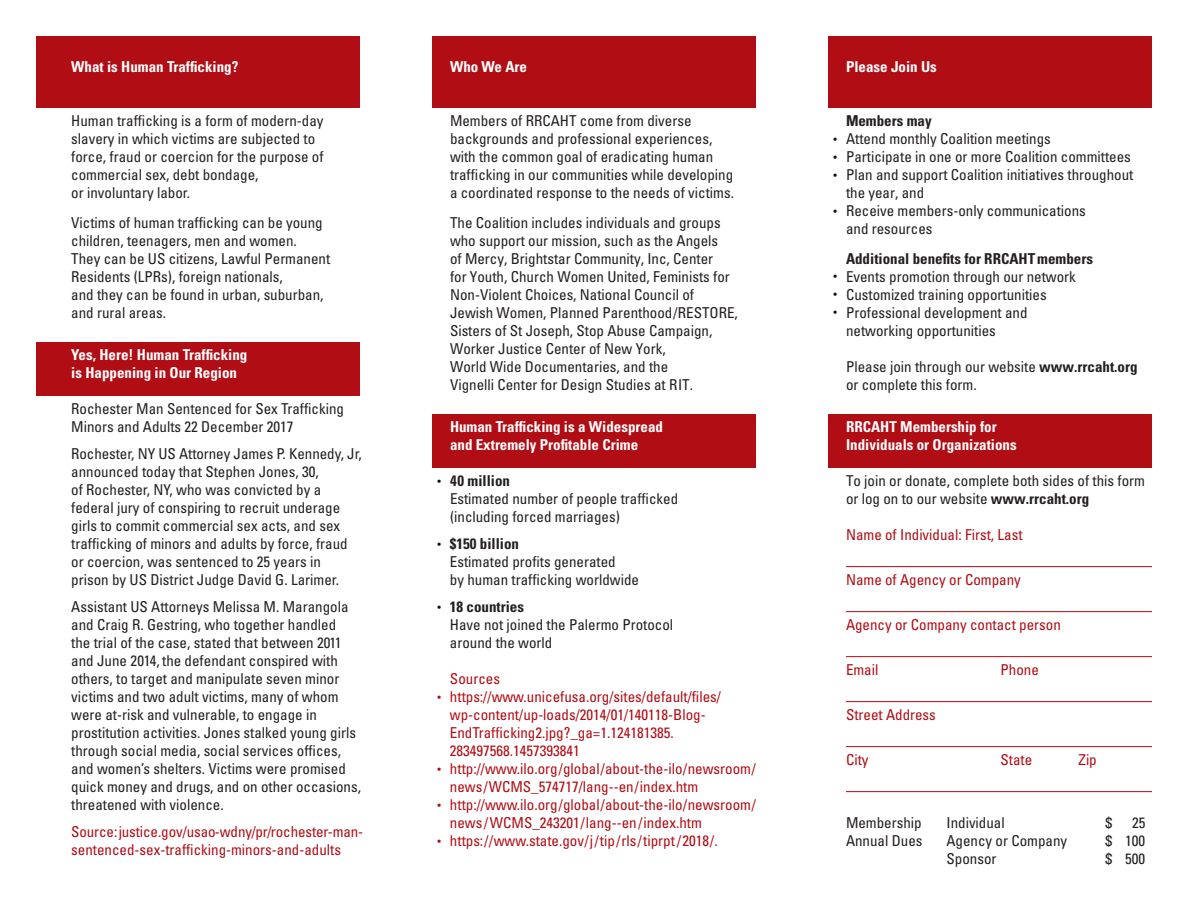
<style>
.page{position:relative;width:1188px;height:918px;background:#fff}
.page>*{position:absolute;margin:0;border:0;box-sizing:border-box;transform-origin:0 0}
.t1{font:condensed 15px/18px "Univers LT Std";color:#231f20}
.t2{font:condensed 15px/18px "Univers LT Std";color:#b00d15}
.t3{font:700 condensed 15px "Univers LT Std";color:#fff}
.t4{font:700 condensed 15px "Univers LT Std";color:#231f20}
.s1{font-size:10.5px;color:#0f1110}
.s2{font-weight:700}
.s3{font-size:10.5px}
</style>
<div class="page">
<div style="left:36px;top:36px;width:324px;height:72px;background:#b00d15"></div>
<div style="left:432px;top:36px;width:324px;height:72px;background:#b00d15"></div>
<div style="left:828px;top:36px;width:324px;height:72px;background:#b00d15"></div>
<div style="left:36px;top:342px;width:324px;height:54px;background:#b00d15"></div>
<div style="left:432px;top:414px;width:324px;height:54px;background:#b00d15"></div>
<div style="left:828px;top:414px;width:324px;height:54px;background:#b00d15"></div>
<hr style="left:846px;top:566px;width:306px;height:1px;background:#b00d15">
<hr style="left:846px;top:611px;width:306px;height:1px;background:#b00d15">
<hr style="left:846px;top:656px;width:306px;height:1px;background:#b00d15">
<hr style="left:846px;top:701px;width:306px;height:1px;background:#b00d15">
<hr style="left:846px;top:746px;width:306px;height:1px;background:#b00d15">
<hr style="left:846px;top:791px;width:306px;height:1px;background:#b00d15">
<p class="t3" style="left:71px;top:57px;width:169px">What is Human Trafficking?</p>
<p class="t1" style="left:71px;top:111px;width:254px">Human trafficking is a form of modern-day slavery in which victims are subjected to force, fraud or coercion for the purpose of commercial sex, debt bondage,<br>or involuntary labor.</p>
<p class="t1" style="left:71px;top:213px;width:261px">Victims of human trafficking can be young children, teenagers, men and women.<br>They can be US citizens, Lawful Permanent Residents (LPRs), foreign nationals,<br>and they can be found in urban, suburban, and rural areas.</p>
<p class="t3" style="left:71px;top:345px;width:178px">Yes, Here! Human Trafficking</p>
<p class="t3" style="left:71px;top:363px;width:167px">is Happening in Our Region</p>
<p class="t1" style="left:71px;top:399px;width:274px">Rochester Man Sentenced for Sex Trafficking<br>Minors and Adults 22 December 2017</p>
<p class="t1" style="left:71px;top:444px;width:292px">Rochester, NY US Attorney James P. Kennedy, Jr,</p>
<p class="t1" style="left:71px;top:462px;width:249px">announced today that Stephen Jones, 30,</p>
<p class="t1" style="left:71px;top:480px;width:252px">of Rochester, NY, who was convicted by a</p>
<p class="t1" style="left:71px;top:498px;width:271px">federal jury of conspiring to recruit underage</p>
<p class="t1" style="left:71px;top:516px;width:271px">girls to commit commercial sex acts, and sex</p>
<p class="t1" style="left:71px;top:534px;width:278px">trafficking of minors and adults by force, fraud</p>
<p class="t1" style="left:71px;top:552px;width:251px">or coercion, was sentenced to 25 years in</p>
<p class="t1" style="left:71px;top:570px;width:270px">prison by US District Judge David G. Larimer.</p>
<p class="t1" style="left:71px;top:597px;width:279px">Assistant US Attorneys Melissa M. Marangola and Craig R. Gestring, who together handled</p>
<p class="t1" style="left:71px;top:633px;width:272px">the trial of the case, stated that between 2011 and June 2014, the defendant conspired with</p>
<p class="t1" style="left:71px;top:669px;width:270px">others, to target and manipulate seven minor</p>
<p class="t1" style="left:71px;top:687px;width:269px">victims and two adult victims, many of whom</p>
<p class="t1" style="left:71px;top:705px;width:247px">were at-risk and vulnerable, to engage in</p>
<p class="t1" style="left:71px;top:723px;width:286px">prostitution activities. Jones stalked young girls</p>
<p class="t1" style="left:71px;top:741px;width:276px">through social media, social services offices, and women’s shelters. Victims were promised</p>
<p class="t1" style="left:71px;top:777px;width:291px">quick money and drugs, and on other occasions,</p>
<p class="t1" style="left:71px;top:795px;width:154px">threatened with violence.</p>
<p class="t2" style="left:71px;top:822px;width:293px">Source: justice.gov/usao-wdny/pr/rochester-man-</p>
<p class="t2" style="left:71px;top:840px;width:271px">sentenced-sex-trafficking-minors-and-adults</p>
<p class="t3" style="left:450px;top:57px;width:79px">Who We Are</p>
<p class="t1" style="left:450px;top:111px;width:286px">Members of RRCAHT come from diverse backgrounds and professional experiences, with the common goal of eradicating human trafficking in our communities while developing a coordinated response to the needs of victims.</p>
<p class="t1" style="left:450px;top:213px;width:272px">The Coalition includes individuals and groups</p>
<p class="t1" style="left:450px;top:231px;width:270px">who support our mission, such as the Angels</p>
<p class="t1" style="left:450px;top:249px;width:265px">of Mercy, Brightstar Community, Inc, Center</p>
<p class="t1" style="left:450px;top:267px;width:281px">for Youth, Church Women United, Feminists for</p>
<p class="t1" style="left:450px;top:285px;width:246px">Non-Violent Choices, National Council of</p>
<p class="t1" style="left:450px;top:303px;width:289px">Jewish Women, Planned Parenthood/RESTORE,</p>
<p class="t1" style="left:450px;top:321px;width:264px">Sisters of St Joseph, Stop Abuse Campaign,</p>
<p class="t1" style="left:450px;top:339px;width:217px">Worker Justice Center of New York,</p>
<p class="t1" style="left:450px;top:357px;width:220px">World Wide Documentaries, and the</p>
<p class="t1" style="left:450px;top:375px;width:245px">Vignelli Center for Design Studies at RIT.</p>
<p class="t3" style="left:450px;top:417px;width:215px">Human Trafficking is a Widespread</p>
<p class="t3" style="left:450px;top:435px;width:190px">and Extremely Profitable Crime</p>
<p class="t1" style="left:450px;top:471px;width:230px;text-indent:-12px"><span class="s1">•</span> <span class="s2">40 million<br></span>Estimated number of people trafficked (including forced marriages)</p>
<p class="t1" style="left:450px;top:534px;width:167px;text-indent:-12px"><span class="s1">•</span> <span class="s2">$150 billion<br></span>Estimated profits generated</p>
<p class="t1" style="left:450px;top:570px;width:191px">by human trafficking worldwide</p>
<p class="t1" style="left:450px;top:597px;width:225px;text-indent:-12px"><span class="s1">•</span> <span class="s2">18 countries<br></span>Have not joined the Palermo Protocol around the world</p>
<p class="t2" style="left:450px;top:669px;width:51px">Sources</p>
<p class="t2" style="left:438px;top:687px;width:285px"><span class="s3">•</span> https://www.unicefusa.org/sites/default/files/</p>
<p class="t2" style="left:450px;top:705px;width:257px">wp-content/up-loads/2014/01/140118-Blog-<br>EndTrafficking2.jpg?_ga=1.124181385.<br>283497568.1457393841</p>
<p class="t2" style="left:438px;top:759px;width:320px"><span class="s3">•</span> http://www.ilo.org/global/about-the-ilo/newsroom/</p>
<p class="t2" style="left:450px;top:777px;width:250px">news/WCMS_574717/lang--en/index.htm</p>
<p class="t2" style="left:438px;top:795px;width:320px"><span class="s3">•</span> http://www.ilo.org/global/about-the-ilo/newsroom/</p>
<p class="t2" style="left:450px;top:813px;width:253px">news /WCMS_243201/lang--en /index.htm</p>
<p class="t2" style="left:438px;top:831px;width:282px"><span class="s3">•</span> https://www.state.gov/j/tip/rls/tiprpt /2018/.</p>
<p class="t3" style="left:846px;top:57px;width:92px">Please Join Us</p>
<p class="t4" style="left:846px;top:111px;width:87px">Members may</p>
<p class="t1" style="left:834px;top:129px;width:219px"><span class="s1">•</span> Attend monthly Coalition meetings</p>
<p class="t1" style="left:834px;top:147px;width:299px"><span class="s1">•</span> Participate in one or more Coalition committees</p>
<p class="t1" style="left:846px;top:165px;width:289px;text-indent:-12px"><span class="s1">•</span> Plan and support Coalition initiatives throughout the year, and</p>
<p class="t1" style="left:846px;top:201px;width:241px;text-indent:-12px"><span class="s1">•</span> Receive members-only communications and resources</p>
<p class="t4" style="left:846px;top:249px;width:249px">Additional benefits for RRCAHT members</p>
<p class="t1" style="left:834px;top:267px;width:244px"><span class="s1">•</span> Events promotion through our network</p>
<p class="t1" style="left:834px;top:285px;width:215px"><span class="s1">•</span> Customized training opportunities</p>
<p class="t1" style="left:834px;top:303px;width:196px"><span class="s1">•</span> Professional development and</p>
<p class="t1" style="left:846px;top:321px;width:151px">networking opportunities</p>
<p class="t1" style="left:846px;top:357px;width:293px">Please join through our website <span class="s2">www.rrcaht.org</span></p>
<p class="t1" style="left:846px;top:375px;width:132px">or complete this form.</p>
<p class="t3" style="left:846px;top:417px;width:152px">RRCAHT Membership for</p>
<p class="t3" style="left:846px;top:435px;width:172px">Individuals or Organizations</p>
<p class="t1" style="left:846px;top:471px;width:301px">To join or donate, complete both sides of this form or log on to our website <span class="s2">www.rrcaht.org</span></p>
<p class="t2" style="left:846px;top:525px;width:178px">Name of Individual: First, Last</p>
<p class="t2" style="left:846px;top:570px;width:176px">Name of Agency or Company</p>
<p class="t2" style="left:846px;top:615px;width:216px">Agency or Company contact person</p>
<p class="t2" style="left:846px;top:660px;width:34px">Email</p>
<p class="t2" style="left:1000px;top:660px;width:40px">Phone</p>
<p class="t2" style="left:846px;top:705px;width:91px">Street Address</p>
<p class="t2" style="left:846px;top:750px;width:24px">City</p>
<p class="t2" style="left:1000px;top:750px;width:33px">State</p>
<p class="t2" style="left:1078px;top:750px;width:20px">Zip</p>
<p class="t1" style="left:846px;top:813px;width:77px">Membership</p>
<p class="t1" style="left:946px;top:813px;width:60px">Individual</p>
<p class="t1" style="left:1106px;top:813px;width:8px">$</p>
<p class="t1" style="left:1132px;top:813px;width:15px">25</p>
<p class="t1" style="left:846px;top:831px;width:78px">Annual Dues</p>
<p class="t1" style="left:946px;top:831px;width:122px">Agency or Company</p>
<p class="t1" style="left:1106px;top:831px;width:41px">$ 100</p>
<p class="t1" style="left:946px;top:849px;width:51px">Sponsor</p>
<p class="t1" style="left:1106px;top:849px;width:41px">$ 500</p>
</div>
